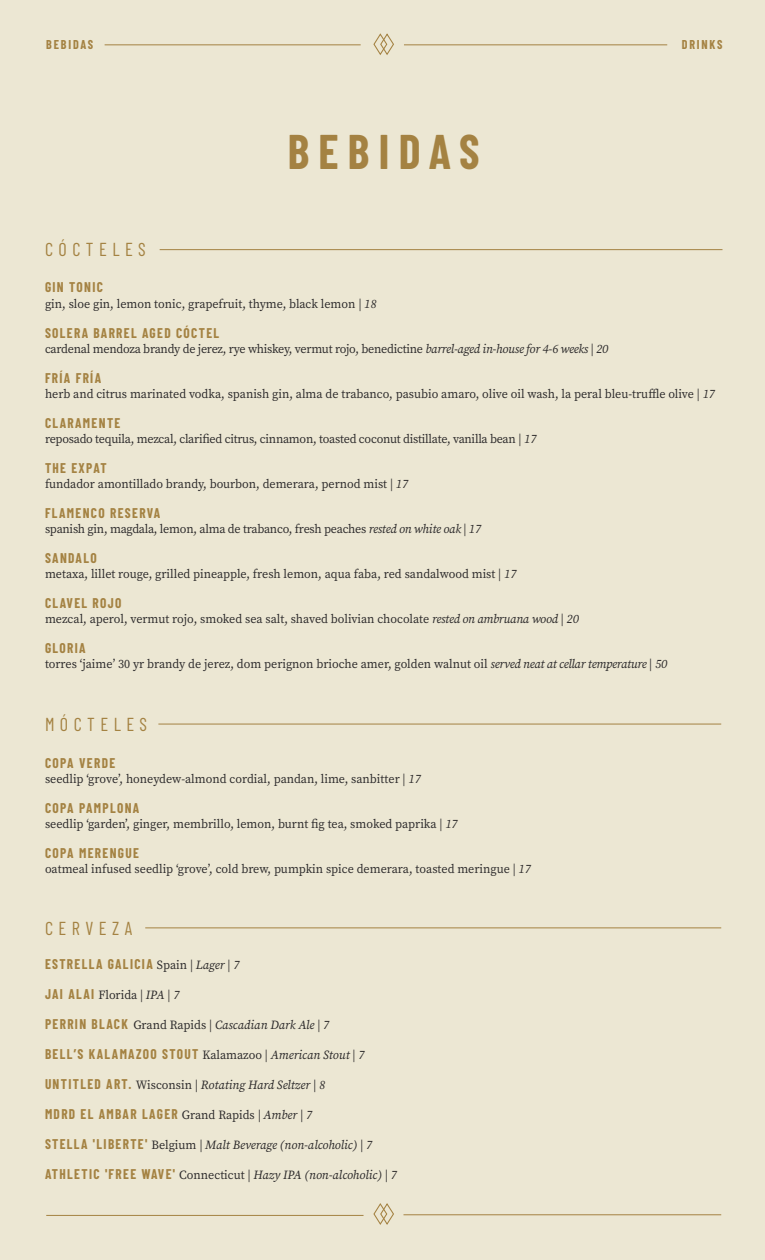
<style>
.page{position:relative;width:765px;height:1260px;background:#ece7d3}
.page>*{position:absolute;margin:0;border:0;box-sizing:border-box;transform-origin:0 0}
.t1{font:700 47.5px "Barlow Condensed";letter-spacing:.2em;color:#a48242}
.t2{font:18.75px "Barlow Condensed";letter-spacing:.3em;color:#a48242}
.t3{font:700 13.75px "Barlow Condensed";letter-spacing:.1em;color:#a48242}
.t4{font:12.5px "Source Serif Variable";color:#2b292a}
.t5{font:12.5px "Source Serif Variable";letter-spacing:-.02em;color:#2b292a}
.t6{font:italic 12.5px "Source Serif Variable";color:#2b292a}
.t7{font:700 12.5px "Barlow Condensed";letter-spacing:.15em;color:#a48242}
.s1{font-style:italic}
.s2{font-family:"Source Serif Variable";font-weight:400;font-size:12.5px;color:#2b292a}
.s3{font-family:"Source Serif Variable";font-weight:400;font-style:italic;font-size:12.5px;color:#2b292a}
.s4{font-family:"Barlow Condensed";font-weight:700;font-size:13.75px;color:#a48242}
.s5{font-family:"Barlow Condensed";font-weight:700;font-style:normal;font-size:13.75px;color:#a48242}
.s6{font-style:normal}
</style>
<div class="page">
<hr style="left:404px;top:45px;width:263px;height:1px;background:#a48242">
<hr style="left:160px;top:249px;width:562px;height:1px;background:#a48242">
<hr style="left:145px;top:928px;width:576px;height:1px;background:#a48242">
<hr style="left:105px;top:45px;width:256px;height:1px;background:#a48242">
<svg style="left:373px;top:33px;width:21px;height:22px"></svg>
<hr style="left:403px;top:1215px;width:318px;height:1px;background:#a48242">
<hr style="left:46px;top:1215px;width:318px;height:1px;background:#a48242">
<svg style="left:373px;top:1203px;width:21px;height:22px"></svg>
<hr style="left:158px;top:724px;width:563px;height:1px;background:#a48242">
<p class="t7" style="left:46px;top:36px;width:48px">BEBIDAS</p>
<p class="t2" style="left:45px;top:236px;width:102px">CÓCTELES</p>
<p class="t1" style="left:288px;top:118px;width:193px">BEBIDAS</p>
<p class="t7" style="left:682px;top:36px;width:42px">DRINKS</p>
<p class="t3" style="left:45px;top:277px;width:59px">GIN TONIC</p>
<p class="t4" style="left:45px;top:296px;width:333px">gin, sloe gin, lemon tonic, grapefruit, thyme, black lemon <span class="s1">| 18</span></p>
<p class="t3" style="left:45px;top:323px;width:176px">SOLERA BARREL AGED CÓCTEL</p>
<p class="t5" style="left:45px;top:341px;width:565px">cardenal mendoza brandy de jerez, rye whiskey, vermut rojo, benedictine <span class="s1">barrel-aged in-house for 4-6 weeks</span> | <span class="s1">20</span></p>
<p class="t3" style="left:45px;top:368px;width:58px">FRÍA FRÍA</p>
<p class="t4" style="left:45px;top:386px;width:672px">herb and citrus marinated vodka, spanish gin, alma de trabanco, pasubio amaro, olive oil wash, la peral bleu-truffle olive | <span class="s1">17</span></p>
<p class="t3" style="left:45px;top:413px;width:77px">CLARAMENTE</p>
<p class="t5" style="left:45px;top:431px;width:493px">reposado tequila, mezcal, clarified citrus, cinnamon, toasted coconut distillate, vanilla bean | <span class="s1">17</span></p>
<p class="t3" style="left:45px;top:458px;width:63px">THE EXPAT</p>
<p class="t4" style="left:45px;top:476px;width:365px">fundador amontillado brandy, bourbon, demerara, pernod mist | <span class="s1">17</span></p>
<p class="t3" style="left:45px;top:503px;width:117px">FLAMENCO RESERVA</p>
<p class="t5" style="left:45px;top:521px;width:438px">spanish gin, magdala, lemon, alma de trabanco, fresh peaches <span class="s1">rested on white oak</span> | <span class="s1">17</span></p>
<p class="t3" style="left:45px;top:548px;width:53px">SANDALO</p>
<p class="t4" style="left:45px;top:566px;width:473px">metaxa, lillet rouge, grilled pineapple, fresh lemon, aqua faba, red sandalwood mist | <span class="s1">17</span></p>
<p class="t3" style="left:45px;top:593px;width:78px">CLAVEL ROJO</p>
<p class="t4" style="left:45px;top:611px;width:535px">mezcal, aperol, vermut rojo, smoked sea salt, shaved bolivian chocolate <span class="s1">rested on ambruana wood</span> | <span class="s1">20</span></p>
<p class="t3" style="left:45px;top:638px;width:42px">GLORIA</p>
<p class="t4" style="left:45px;top:656px;width:624px">torres ‘jaime’ 30 yr brandy de jerez, dom perignon brioche amer, golden walnut oil <span class="s1">served neat at cellar temperature</span> | <span class="s1">50</span></p>
<p class="t2" style="left:45px;top:711px;width:104px">MÓCTELES</p>
<p class="t3" style="left:45px;top:753px;width:72px">COPA VERDE</p>
<p class="t4" style="left:45px;top:770px;width:377px">seedlip ‘grove’, honeydew-almond cordial, pandan, lime, sanbitter | <span class="s1">17</span></p>
<p class="t3" style="left:45px;top:798px;width:96px">COPA PAMPLONA</p>
<p class="t4" style="left:45px;top:815px;width:414px">seedlip ‘garden’, ginger, membrillo, lemon, burnt fig tea, smoked paprika | <span class="s1">17</span></p>
<p class="t3" style="left:45px;top:843px;width:95px">COPA MERENGUE</p>
<p class="t4" style="left:45px;top:860px;width:488px">oatmeal infused seedlip ‘grove’, cold brew, pumpkin spice demerara, toasted meringue | <span class="s1">17</span></p>
<p class="t2" style="left:45px;top:914px;width:89px">CERVEZA</p>
<p class="t3" style="left:45px;top:954px;width:196px">ESTRELLA GALICIA <span class="s2">Spain |</span> <span class="s3">Lager</span> <span class="s2">|</span> <span class="s3">7</span></p>
<p class="t4" style="left:45px;top:986px;width:136px"><span class="s4">JAI ALAI</span> Florida | <span class="s1">IPA</span> | <span class="s1">7</span></p>
<p class="t6" style="left:45px;top:1016px;width:286px"><span class="s5">PERRIN BLACK</span> <span class="s6">Grand Rapids |</span> Cascadian Dark Ale <span class="s6">|</span> 7</p>
<p class="t3" style="left:45px;top:1044px;width:321px">BELL’S KALAMAZOO STOUT <span class="s2">Kalamazoo |</span> <span class="s3">American Stout</span> <span class="s2">|</span> <span class="s3">7</span></p>
<p class="t6" style="left:45px;top:1076px;width:282px"><span class="s5">UNTITLED ART.</span> <span class="s6">Wisconsin</span> | Rotating Hard Seltzer | 8</p>
<p class="t3" style="left:45px;top:1104px;width:269px">MDRD EL AMBAR LAGER <span class="s2">Grand Rapids</span> <span class="s3">| Amber | 7</span></p>
<p class="t6" style="left:45px;top:1136px;width:329px"><span class="s5">STELLA 'LIBERTE'</span> <span class="s6">Belgium</span> | Malt Beverage (non-alcoholic) | 7</p>
<p class="t6" style="left:45px;top:1166px;width:353px"><span class="s5">ATHLETIC 'FREE WAVE'</span> <span class="s6">Connecticut</span> | Hazy IPA (non-alcoholic) | 7</p>
</div>
